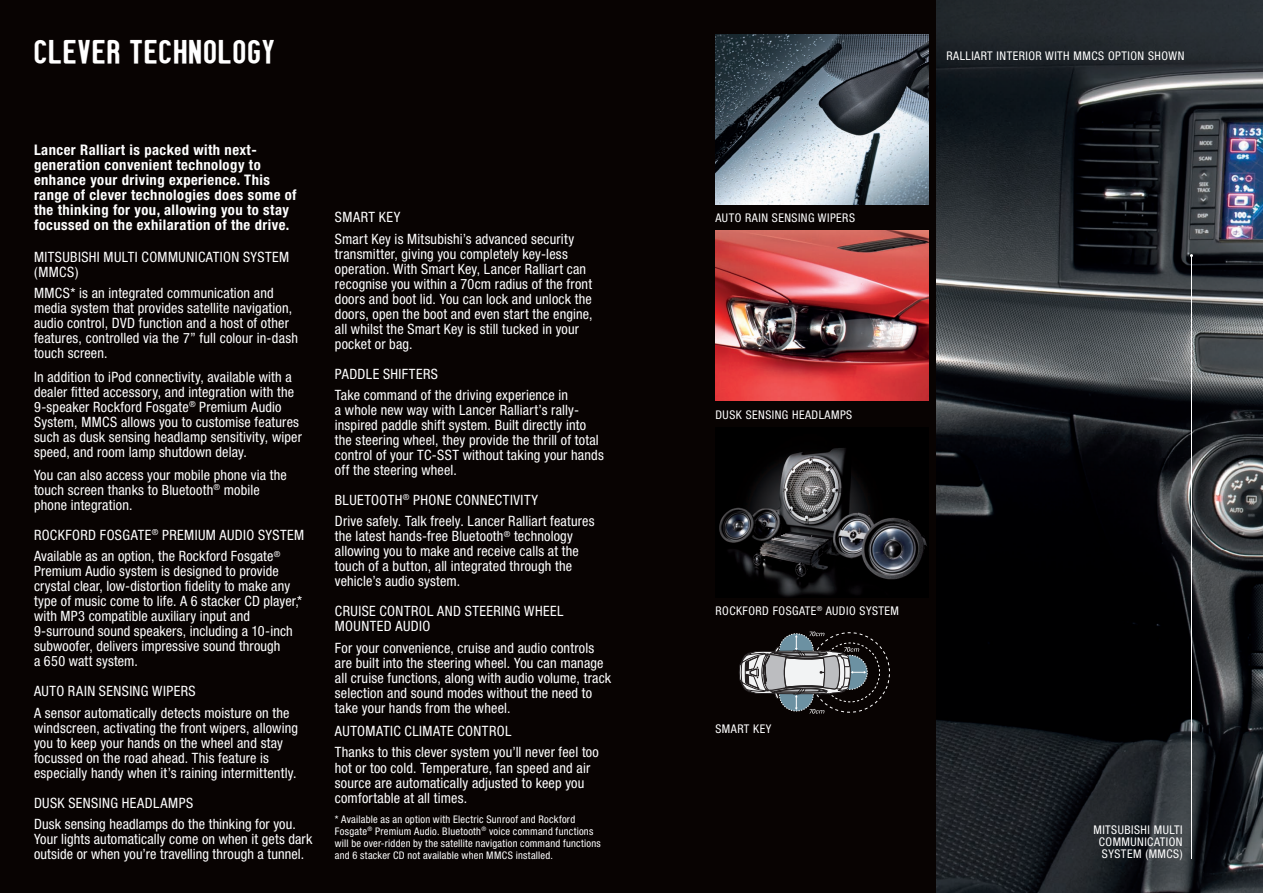
<style>
.page{position:relative;width:1263px;height:893px;background:#fff}
.page>*{position:absolute;margin:0;border:0;box-sizing:border-box;transform-origin:0 0}
.t1{font:36px "Mitsu Gothic";letter-spacing:.04em;color:#fff}
.t2{font:700 condensed 14.7px/15px "Helvetica Neue";letter-spacing:.03em;color:#fff}
.t3{font:condensed 14.25px/15px "Helvetica Neue";letter-spacing:.015em;color:#fff}
.t4{font:condensed 12px/12px "Helvetica Neue";letter-spacing:.04em;color:#fff;text-align:justify}
.t5{font:condensed 10.5px/12px "Helvetica Neue";letter-spacing:.025em;color:#fff}
</style>
<div class="page">
<div style="left:0;top:0;width:936px;height:893px;background:#080302"></div>
<img style="left:936px;top:0;width:327px;height:893px">
<hr style="left:1191px;top:256px;width:1px;height:603px;background:#fff">
<div style="left:833px;top:655px;width:35px;height:35px;border:1px dashed #fff;border-radius:50%"></div>
<svg style="left:739px;top:631px;width:127px;height:83px"></svg>
<img style="left:719px;top:448px;width:208px;height:149px">
<img style="left:715px;top:34px;width:213px;height:170px">
<img style="left:715px;top:231px;width:213px;height:170px">
<h1 class="t1" style="left:34px;top:34px;width:242px">CLEVER TECHNOLOGY</h1>
<p class="t2" style="left:34px;top:142px;width:264px">Lancer Ralliart is packed with next&shy;generation convenient technology to enhance your driving experience. This range of clever technologies does some of the thinking for you, allowing you to stay focussed on the exhilaration of the drive.</p>
<p class="t3" style="left:34px;top:249px;width:257px">MITSUBISHI MULTI COMMUNICATION SYSTEM (MMCS)</p>
<p class="t3" style="left:34px;top:285px;width:265px">MMCS* is an integrated communication and media system that provides satellite navigation, audio control, DVD function and a host of other features, controlled via the 7” full colour in-dash touch screen.</p>
<p class="t3" style="left:34px;top:369px;width:269px">In addition to iPod connectivity, available with a dealer fitted accessory, and integration with the 9-speaker Rockford Fosgate<sup>®</sup> Premium Audio System, MMCS allows you to customise features such as dusk sensing headlamp sensitivity, wiper speed, and room lamp shutdown delay.</p>
<p class="t3" style="left:34px;top:467px;width:254px">You can also access your mobile phone via the touch screen thanks to Bluetooth<sup>®</sup> mobile phone integration.</p>
<p class="t3" style="left:34px;top:524px;width:272px;line-height:21.3px">ROCKFORD FOSGATE<sup>®</sup> PREMIUM AUDIO SYSTEM<br>Available as an option, the Rockford Fosgate<sup>®</sup></p>
<p class="t3" style="left:34px;top:564px;width:270px">Premium Audio system is designed to provide crystal clear, low-distortion fidelity to make any type of music come to life. A 6 stacker CD player,* with MP3 compatible auxiliary input and 9-surround sound speakers, including a 10-inch subwoofer, delivers impressive sound through<br>a 650 watt system.</p>
<p class="t3" style="left:34px;top:681px;width:257px;line-height:21.3px">AUTO RAIN SENSING WIPERS<br>A sensor automatically detects moisture on the</p>
<p class="t3" style="left:34px;top:720px;width:265px">windscreen, activating the front wipers, allowing you to keep your hands on the wheel and stay focussed on the road ahead. This feature is especially handy when it’s raining intermittently.</p>
<p class="t3" style="left:34px;top:792px;width:263px;line-height:21.3px">DUSK SENSING HEADLAMPS<br>Dusk sensing headlamps do the thinking for you.</p>
<p class="t3" style="left:34px;top:831px;width:280px">Your lights automatically come on when it gets dark outside or when you’re travelling through a tunnel.</p>
<p class="t3" style="left:335px;top:207px;width:241px;line-height:21.3px">SMART KEY<br>Smart Key is Mitsubishi’s advanced security</p>
<p class="t3" style="left:335px;top:246px;width:259px">transmitter, giving you completely key-less operation. With Smart Key, Lancer Ralliart can recognise you within a 70cm radius of the front doors and boot lid. You can lock and unlock the doors, open the boot and even start the engine, all whilst the Smart Key is still tucked in your pocket or bag.</p>
<p class="t3" style="left:335px;top:363px;width:235px;line-height:21.3px">PADDLE SHIFTERS<br>Take command of the driving experience in</p>
<p class="t3" style="left:335px;top:402px;width:270px">a whole new way with Lancer Ralliart’s rally&shy;inspired paddle shift system. Built directly into the steering wheel, they provide the thrill of total control of your TC-SST without taking your hands off the steering wheel.</p>
<p class="t3" style="left:335px;top:489px;width:261px;line-height:21.3px">BLUETOOTH<sup>®</sup> PHONE CONNECTIVITY<br>Drive safely. Talk freely. Lancer Ralliart features</p>
<p class="t3" style="left:335px;top:529px;width:246px">the latest hands-free Bluetooth<sup>®</sup> technology allowing you to make and receive calls at the touch of a button, all integrated through the vehicle’s audio system.</p>
<p class="t3" style="left:335px;top:604px;width:230px">CRUISE CONTROL AND STEERING WHEEL<br>MOUNTED AUDIO</p>
<p class="t3" style="left:335px;top:640px;width:278px">For your convenience, cruise and audio controls are built into the steering wheel. You can manage all cruise functions, along with audio volume, track selection and sound modes without the need to take your hands from the wheel.</p>
<p class="t3" style="left:335px;top:720px;width:265px;line-height:21.3px">AUTOMATIC CLIMATE CONTROL<br>Thanks to this clever system you’ll never feel too</p>
<p class="t3" style="left:335px;top:760px;width:257px">hot or too cold. Temperature, fan speed and air source are automatically adjusted to keep you comfortable at all times.</p>
<p class="t5" style="left:335px;top:813px;width:267px">* Available as an option with Electric Sunroof and Rockford Fosgate<sup>®</sup> Premium Audio. Bluetooth<sup>®</sup> voice command functions will be over-ridden by the satellite navigation command functions and 6 stacker CD not available when MMCS installed.</p>
<p class="t4" style="left:715px;top:212px;width:141px">AUTO RAIN SENSING WIPERS</p>
<p class="t4" style="left:946px;top:50px;width:239px">RALLIART INTERIOR WITH MMCS OPTION SHOWN</p>
<p class="t4" style="left:715px;top:408px;width:138px">DUSK SENSING HEADLAMPS</p>
<p class="t4" style="left:715px;top:605px;width:185px">ROCKFORD FOSGATE<sup>®</sup> AUDIO SYSTEM</p>
<p class="t4" style="left:715px;top:723px;width:57px">SMART KEY</p>
<p class="t4" style="left:1099px;top:824px;width:85px;text-indent:-5px">MITSUBISHI MULTI COMMUNICATION SYSTEM (MMCS)</p>
</div>
